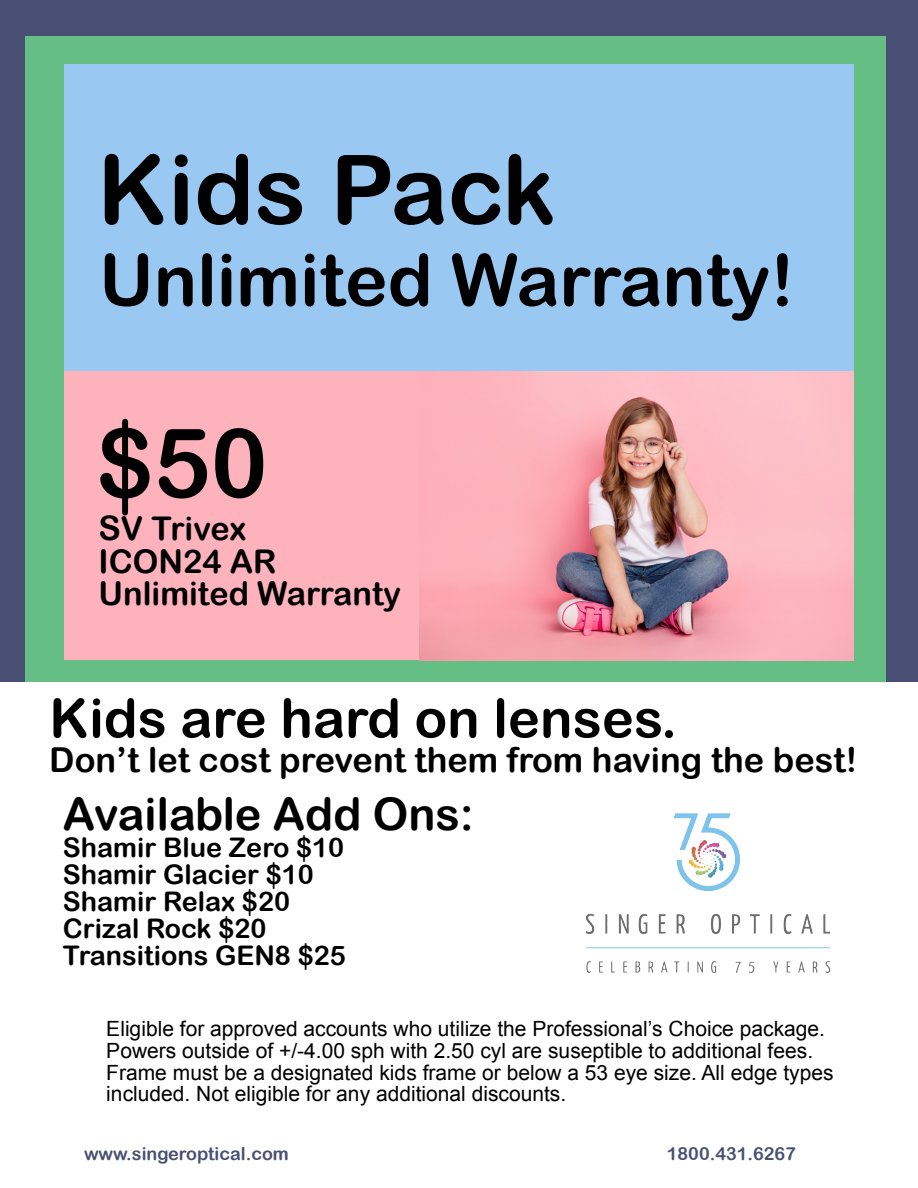
<style>
.page{position:relative;width:918px;height:1188px;background:#fff}
.page>*{position:absolute;margin:0;border:0;box-sizing:border-box;transform-origin:0 0}
.t1{font:96px "Arial Rounded MT Bold";color:#000}
.t2{font:72px "Arial Rounded MT Bold";color:#000}
.t3{font:54px "Arial Rounded MT Bold";color:#000}
.t4{font:45px "Arial Rounded MT Bold";color:#000}
.t5{font:34.35px "Arial Rounded MT Bold";color:#000}
.t6{font:32.7px/32.7px "Arial Rounded MT Bold";color:#000}
.t7{font:27px/27px "Arial Rounded MT Bold";color:#000}
.t8{font:21px/21.8px "Arial";color:#000}
.t9{font:18px "Arial Rounded MT Bold";color:#484f73}
.s1{font-size:33.75px}
</style>
<div class="page">
<div style="left:0;top:0;width:918px;height:682px;background:#484f73"></div>
<div style="left:26px;top:36px;width:860px;height:646px;background:#65bf85"></div>
<div style="left:64px;top:371px;width:373px;height:289px;background:#feb2bc"></div>
<img style="left:419px;top:371px;width:435px;height:289px">
<div style="left:64px;top:64px;width:790px;height:307px;background:#99c8f2"></div>
<img style="left:586px;top:813px;width:245px;height:160px">
<h1 class="t1" style="left:97px;top:154px;width:460px">Kids Pack</h1>
<h2 class="t2" style="left:99px;top:253px;width:697px">Unlimited Warranty!</h2>
<h1 class="t1" style="left:97px;top:427px;width:173px">$50</h1>
<h3 class="t6" style="left:99px;top:515px;width:304px"><span class="s1">S</span>V Trivex<br>ICON24 AR<br>Unlimited Warranty</h3>
<h3 class="t3" style="left:49px;top:698px;width:630px">Kids are hard on lenses.</h3>
<h3 class="t5" style="left:49px;top:747px;width:809px">Don’t let cost prevent them from having the best!</h3>
<h3 class="t4" style="left:63px;top:797px;width:413px">Available Add Ons:</h3>
<p class="t7" style="left:63px;top:837px;width:285px">Shamir Blue Zero $10<br>Shamir Glacier $10<br>Shamir Relax $20<br>Crizal Rock $20<br>Transitions GEN8 $25</p>
<p class="t8" style="left:106px;top:1020px;width:729px">Eligible for approved accounts who utilize the Professional’s Choice package.<br>Powers outside of +/-4.00 sph with 2.50 cyl are suseptible to additional fees.<br>Frame must be a designated kids frame or below a 53 eye size. All edge types included. Not eligible for any additional discounts.</p>
<p class="t9" style="left:84px;top:1147px;width:206px">www.singeroptical.com</p>
<p class="t9" style="left:667px;top:1147px;width:130px">1800.431.6267</p>
</div>
